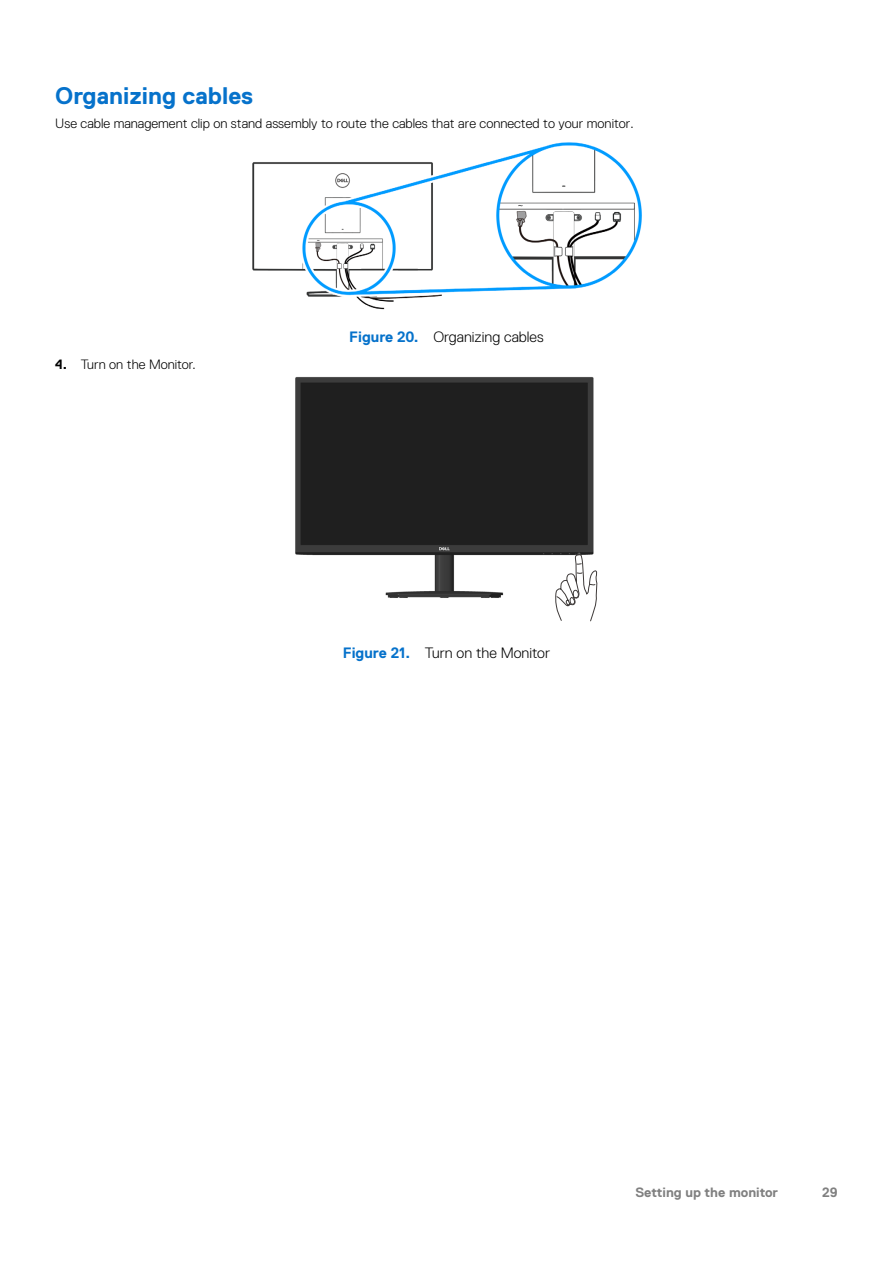
<style>
.page{position:relative;width:893px;height:1263px;background:#fff}
.page>*{position:absolute;margin:0;border:0;box-sizing:border-box;transform-origin:0 0}
.Head2{font:700 24px "Dell Replica";color:#0672cb}
.Image_Title{font:300 15px "Dell Replica";color:#000}
.text{font:300 13.5px "Dell Replica";color:#000}
.t1{font:700 13.5px "Dell Replica";color:#808080}
.s1{font-weight:700}
.s2{font-weight:700;color:#0672cb}
</style>
<div class="page">
<img style="left:252px;top:142px;width:390px;height:168px">
<img style="left:295px;top:377px;width:299px;height:221px">
<svg style="left:555px;top:547px;width:42px;height:75px"></svg>
<h2 class="Head2" style="left:55px;top:82px;width:200px">Organizing cables</h2>
<p class="text" style="left:55px;top:116px;width:580px">Use cable management clip on stand assembly to route the cables that are connected to your monitor.</p>
<p class="text" style="left:55px;top:357px;width:142px"><span class="s1">4.</span> Turn on the Monitor.</p>
<p class="Image_Title" style="left:349px;top:328px;width:196px"><span class="s2">Figure 20.</span> Organizing cables</p>
<p class="Image_Title" style="left:343px;top:644px;width:209px"><span class="s2">Figure 21.</span> Turn on the Monitor</p>
<p class="t1" style="left:635px;top:1184px;width:144px">Setting up the monitor</p>
<p class="t1" style="left:822px;top:1185px;width:17px">29</p>
</div>
